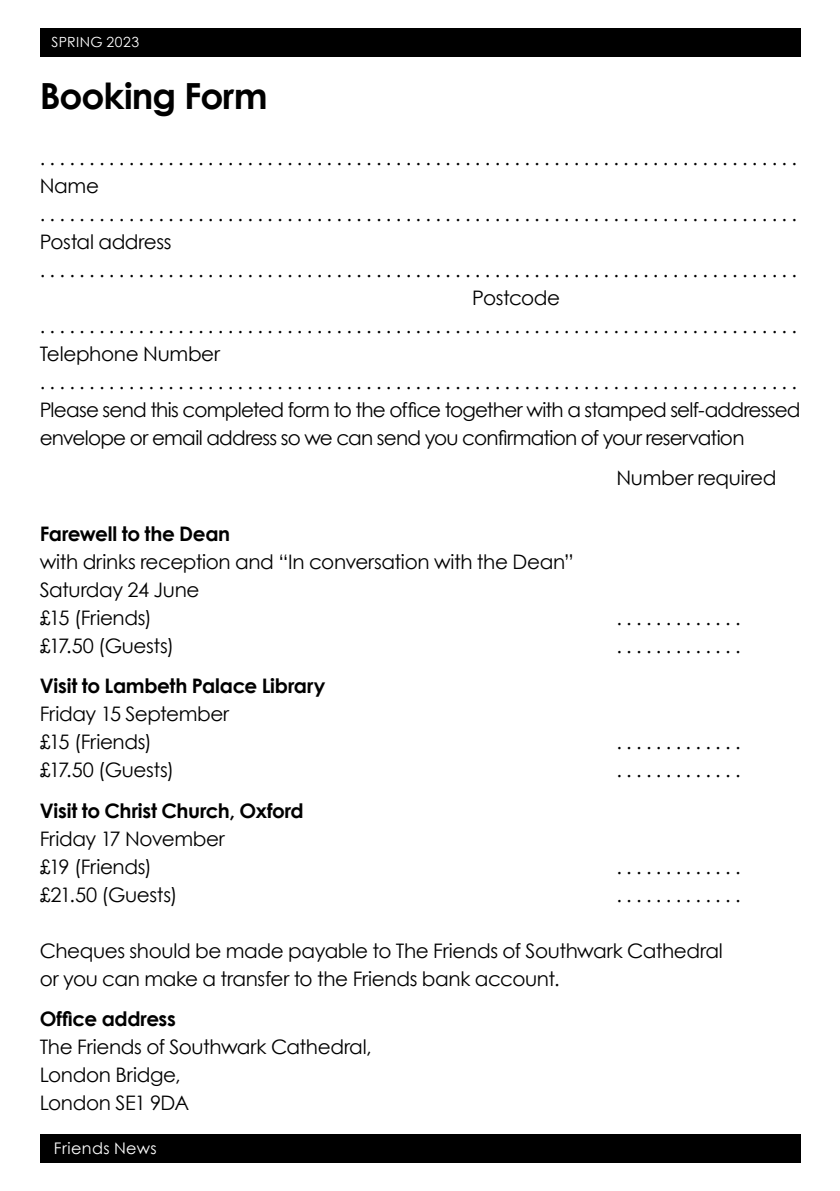
<style>
.page{position:relative;width:840px;height:1191px;background:#fff}
.page>*{position:absolute;margin:0;border:0;box-sizing:border-box;transform-origin:0 0}
.t1{font:700 36px "Century Gothic";letter-spacing:-.03em;color:#000}
.t2{font:20px/28px "Century Gothic";letter-spacing:-.02em;color:#000}
.t3{font:20px "Century Gothic";letter-spacing:-.04em;color:#000}
.t4{font:700 20px "Century Gothic";letter-spacing:-.015em;color:#000}
.t5{font:16px "Century Gothic";letter-spacing:.025em;color:#fff}
.t6{font:14px "Century Gothic";letter-spacing:.03em;color:#fff}
</style>
<div class="page">
<div style="left:40px;top:1134px;width:760px;height:28px;background:#000"></div>
<div style="left:40px;top:28px;width:760px;height:29px;background:#000"></div>
<p class="t6" style="left:51px;top:32px;width:89px">SPRING 2023</p>
<h1 class="t1" style="left:40px;top:69px;width:229px">Booking Form</h1>
<p class="t2" style="left:40px;top:144px;width:758px">. . . . . . . . . . . . . . . . . . . . . . . . . . . . . . . . . . . . . . . . . . . . . . . . . . . . . . . . . . . . . . . . . . . . . . . . . . . . .</p>
<p class="t2" style="left:40px;top:172px;width:61px">Name</p>
<p class="t2" style="left:40px;top:200px;width:758px">. . . . . . . . . . . . . . . . . . . . . . . . . . . . . . . . . . . . . . . . . . . . . . . . . . . . . . . . . . . . . . . . . . . . . . . . . . . . .</p>
<p class="t2" style="left:40px;top:228px;width:133px">Postal address</p>
<p class="t2" style="left:40px;top:256px;width:758px">. . . . . . . . . . . . . . . . . . . . . . . . . . . . . . . . . . . . . . . . . . . . . . . . . . . . . . . . . . . . . . . . . . . . . . . . . . . . .</p>
<p class="t2" style="left:472px;top:284px;width:89px">Postcode</p>
<p class="t2" style="left:40px;top:312px;width:758px">. . . . . . . . . . . . . . . . . . . . . . . . . . . . . . . . . . . . . . . . . . . . . . . . . . . . . . . . . . . . . . . . . . . . . . . . . . . . .</p>
<p class="t2" style="left:40px;top:340px;width:182px">Telephone Number</p>
<p class="t2" style="left:40px;top:368px;width:758px">. . . . . . . . . . . . . . . . . . . . . . . . . . . . . . . . . . . . . . . . . . . . . . . . . . . . . . . . . . . . . . . . . . . . . . . . . . . . .</p>
<p class="t3" style="left:40px;top:396px;width:762px">Please send this completed form to the office together with a stamped self-addressed</p>
<p class="t3" style="left:40px;top:424px;width:706px">envelope or email address so we can send you confirmation of your reservation</p>
<p class="t2" style="left:616px;top:464px;width:161px">Number required</p>
<p class="t4" style="left:40px;top:519px;width:192px">Farewell to the Dean</p>
<p class="t2" style="left:40px;top:548px;width:535px">with drinks reception and “In conversation with the Dean”<br>Saturday 24 June<br>£15 (Friends)</p>
<p class="t2" style="left:616px;top:604px;width:126px">. . . . . . . . . . . . .</p>
<p class="t2" style="left:40px;top:632px;width:136px">£17.50 (Guests)</p>
<p class="t4" style="left:40px;top:671px;width:287px">Visit to Lambeth Palace Library</p>
<p class="t2" style="left:40px;top:700px;width:191px">Friday 15 September £15 (Friends)</p>
<p class="t2" style="left:40px;top:756px;width:136px">£17.50 (Guests)</p>
<p class="t4" style="left:40px;top:795px;width:265px">Visit to Christ Church, Oxford</p>
<p class="t2" style="left:40px;top:824px;width:187px">Friday 17 November £19 (Friends)</p>
<p class="t2" style="left:40px;top:880px;width:139px">£21.50 (Guests)</p>
<p class="t2" style="left:616px;top:632px;width:126px">. . . . . . . . . . . . .</p>
<p class="t2" style="left:616px;top:728px;width:126px">. . . . . . . . . . . . .</p>
<p class="t2" style="left:616px;top:756px;width:126px">. . . . . . . . . . . . .</p>
<p class="t2" style="left:616px;top:852px;width:126px">. . . . . . . . . . . . .</p>
<p class="t2" style="left:616px;top:880px;width:126px">. . . . . . . . . . . . .</p>
<p class="t2" style="left:40px;top:936px;width:684px">Cheques should be made payable to The Friends of Southwark Cathedral or you can make a transfer to the Friends bank account.</p>
<p class="t4" style="left:40px;top:1003px;width:138px">Office address</p>
<p class="t2" style="left:40px;top:1032px;width:333px">The Friends of Southwark Cathedral,<br>London Bridge,<br>London SE1 9DA</p>
<p class="t5" style="left:54px;top:1137px;width:104px">Friends News</p>
</div>
